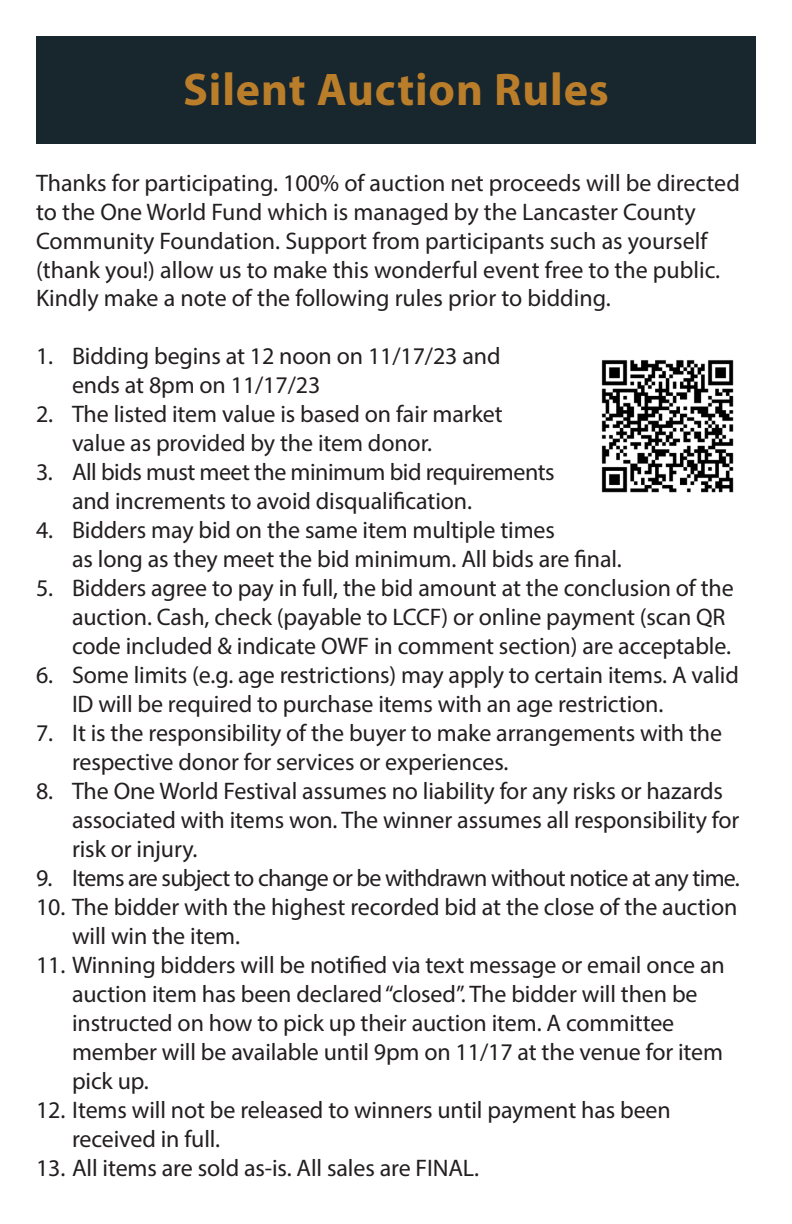
<style>
.page{position:relative;width:792px;height:1224px;background:#fff}
.page>*{position:absolute;margin:0;border:0;box-sizing:border-box;transform-origin:0 0}
.t1{font:700 46px "Myriad Pro";letter-spacing:.02em;color:#ba7e2a}
.t2{font:24px/29px "Myriad Pro";letter-spacing:-.005em;color:#231f20}
.t3{font:24px "Myriad Pro";letter-spacing:-.03em;color:#231f20}
.t4{font:24px "Minion Pro";color:#231f20}
</style>
<div class="page">
<div style="left:36px;top:36px;width:720px;height:108px;background:#18262e"></div>
<img style="left:601px;top:360px;width:133px;height:133px">
<p class="t1" style="left:183px;top:59px;width:427px">Silent Auction Rules</p>
<p class="t2" style="left:36px;top:168px;width:705px">Thanks for participating. 100% of auction net proceeds will be directed to the One World Fund which is managed by the Lancaster County</p>
<p class="t2" style="left:36px;top:226px;width:686px">Community Foundation. Support from participants such as yourself (thank you!) allow us to make this wonderful event free to the public.<br>Kindly make a note of the following rules prior to bidding.</p>
<p class="t2" style="left:72px;top:341px;width:430px;text-indent:-36px">1. Bidding begins at 12 noon on 11/17/23 and ends at 8pm on 11/17/23</p>
<p class="t2" style="left:72px;top:399px;width:432px;text-indent:-36px">2. The listed item value is based on fair market value as provided by the item donor.</p>
<p class="t2" style="left:72px;top:457px;width:484px;text-indent:-36px">3. All bids must meet the minimum bid requirements and increments to avoid disqualification.</p>
<p class="t2" style="left:72px;top:515px;width:551px;text-indent:-36px">4. Bidders may bid on the same item multiple times<br>as long as they meet the bid minimum. All bids are final.</p>
<p class="t2" style="left:72px;top:573px;width:663px;text-indent:-36px">5. Bidders agree to pay in full, the bid amount at the conclusion of the auction. Cash, check (payable to LCCF) or online payment (scan QR code included &amp; indicate OWF in comment section) are acceptable.</p>
<p class="t2" style="left:72px;top:660px;width:668px;text-indent:-36px">6. Some limits (e.g. age restrictions) may apply to certain items. A valid<br>ID will be required to purchase items with an age restriction.</p>
<p class="t2" style="left:72px;top:718px;width:652px;text-indent:-36px">7. It is the responsibility of the buyer to make arrangements with the respective donor for services or experiences.</p>
<p class="t2" style="left:72px;top:776px;width:669px;text-indent:-36px">8. The One World Festival assumes no liability for any risks or hazards associated with items won. The winner assumes all responsibility for risk or injury.</p>
<p class="t3" style="left:36px;top:863px;width:705px">9. Items are subject to change or be withdrawn without notice at any time.</p>
<p class="t2" style="left:72px;top:892px;width:667px;text-indent:-36px">10. The bidder with the highest recorded bid at the close of the auction will win the item.</p>
<p class="t2" style="left:72px;top:950px;width:654px;text-indent:-36px">11. Winning bidders will be notified via text message or email once an auction item has been declared “closed”. The bidder will then be instructed on how to pick up their auction item. A committee member will be available until 9pm on 11/17 at the venue for item pick up.</p>
<p class="t2" style="left:72px;top:1095px;width:600px;text-indent:-36px">12. Items will not be released to winners until payment has been received in full.</p>
<p class="t2" style="left:36px;top:1153px;width:445px">13. All items are sold as-is. All sales are FINAL.</p>
<p class="t4" style="left:36px;top:1162px;width:25px">34</p>
</div>
